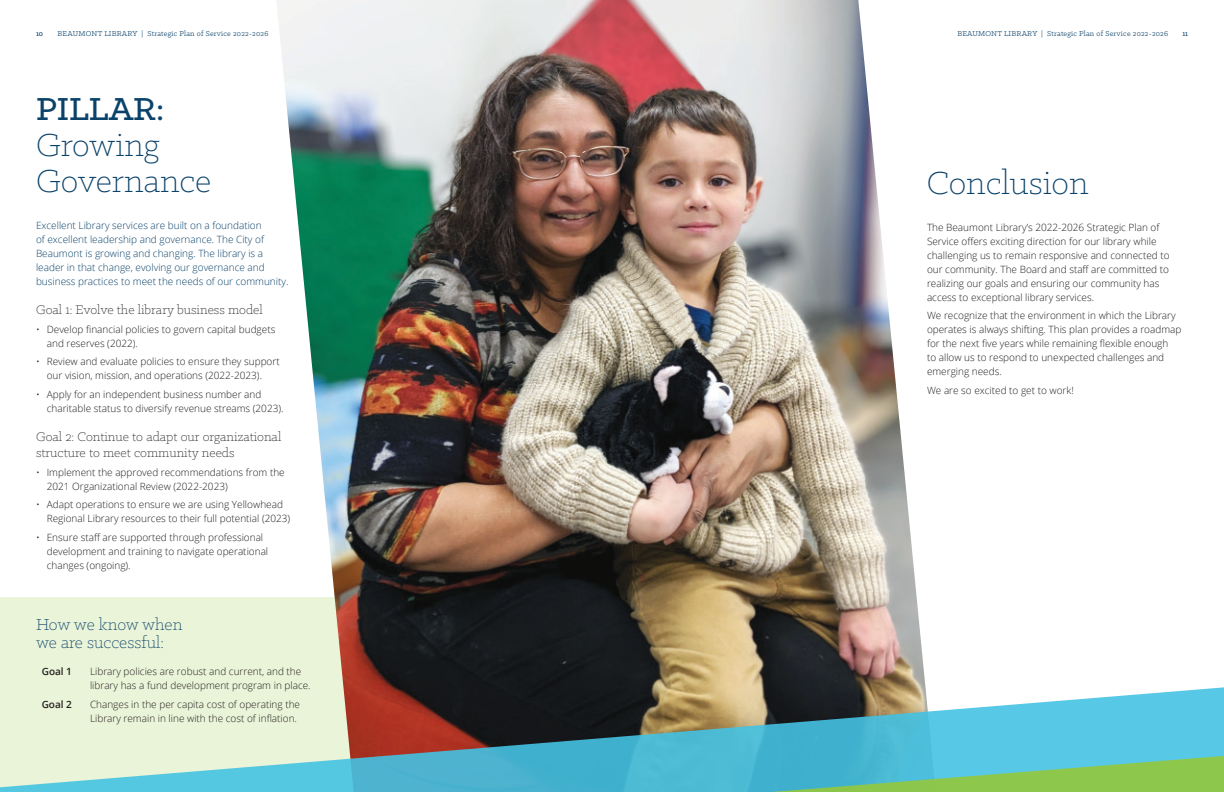
<style>
.page{position:relative;width:1224px;height:792px;background:#fff}
.page>*{position:absolute;margin:0;border:0;box-sizing:border-box;transform-origin:0 0}
.t1{font:300 36px/36px "Klinic Slab";color:#0a426a}
.t2{font:500 36px "Klinic Slab";color:#0a426a}
.t3{font:300 18px/18px "Klinic Slab";color:#0a426a}
.t4{font:300 14px/16px "Klinic Slab";color:#231f20}
.t5{font:300 10px/14px "Open Sans";color:#231f20}
.t6{font:300 10px/14px "Open Sans";color:#0a426a}
.t7{font:600 10px "Open Sans";color:#231f20}
.t8{font:8px "Klinic Slab";letter-spacing:.025em;color:#0a426a}
.t9{font:500 8px "Klinic Slab";color:#0a426a}
</style>
<div class="page">
<div style="left:0;top:598px;width:359px;height:194px;background:#eaf4d8"></div>
<img style="left:276px;top:0;width:650px;height:686px">
<svg style="left:0;top:686px;width:1224px;height:106px"></svg>
<svg style="left:684px;top:749px;width:540px;height:43px;background:#62c0a7"></svg>
<p class="t9" style="left:36px;top:28px;width:9px">10</p>
<p class="t8" style="left:58px;top:28px;width:212px">BEAUMONT LIBRARY | Strategic Plan of Service 2022-2026</p>
<p class="t8" style="left:957px;top:28px;width:212px">BEAUMONT LIBRARY | Strategic Plan of Service 2022-2026</p>
<p class="t9" style="left:1182px;top:28px;width:7px">11</p>
<h1 class="t2" style="left:36px;top:86px;width:130px">PILLAR:</h1>
<h1 class="t1" style="left:36px;top:126px;width:177px">Growing<br>Governance</h1>
<p class="t6" style="left:36px;top:218px;width:254px">Excellent Library services are built on a foundation<br>of excellent leadership and governance. The City of Beaumont is growing and changing. The library is a leader in that change, evolving our governance and business practices to meet the needs of our community.</p>
<h3 class="t4" style="left:36px;top:302px;width:228px">Goal 1: Evolve the library business model</h3>
<p class="t5" style="left:47px;top:322px;width:230px;text-indent:-11px">• Develop financial policies to govern capital budgets and reserves (2022).</p>
<p class="t5" style="left:47px;top:355px;width:234px;text-indent:-11px">• Review and evaluate policies to ensure they support our vision, mission, and operations (2022-2023).</p>
<p class="t5" style="left:47px;top:387px;width:238px;text-indent:-11px">• Apply for an independent business number and charitable status to diversify revenue streams (2023).</p>
<h3 class="t4" style="left:36px;top:429px;width:247px">Goal 2: Continue to adapt our organizational structure to meet community needs</h3>
<p class="t5" style="left:47px;top:465px;width:239px;text-indent:-11px">• Implement the approved recommendations from the<br>2021 Organizational Review (2022-2023)</p>
<p class="t5" style="left:47px;top:498px;width:245px;text-indent:-11px">• Adapt operations to ensure we are using Yellowhead<br>Regional Library resources to their full potential (2023)</p>
<p class="t5" style="left:47px;top:530px;width:223px;text-indent:-11px">• Ensure staff are supported through professional development and training to navigate operational changes (ongoing).</p>
<h2 class="t3" style="left:36px;top:614px;width:148px">How we know when we are successful:</h2>
<p class="t7" style="left:42px;top:665px;width:32px">Goal 1</p>
<p class="t5" style="left:90px;top:664px;width:222px">Library policies are robust and current, and the library has a fund development program in place.</p>
<p class="t7" style="left:42px;top:697px;width:32px">Goal 2</p>
<p class="t5" style="left:90px;top:697px;width:212px">Changes in the per capita cost of operating the<br>Library remain in line with the cost of inflation.</p>
<h1 class="t1" style="left:927px;top:164px;width:163px">Conclusion</h1>
<p class="t5" style="left:927px;top:220px;width:244px">The Beaumont Library’s 2022-2026 Strategic Plan of Service offers exciting direction for our library while challenging us to remain responsive and connected to our community. The Board and staff are committed to realizing our goals and ensuring our community has access to exceptional library services.</p>
<p class="t5" style="left:927px;top:309px;width:256px">We recognize that the environment in which the Library operates is always shifting. This plan provides a roadmap for the next five years while remaining flexible enough<br>to allow us to respond to unexpected challenges and emerging needs.</p>
<p class="t5" style="left:927px;top:383px;width:148px">We are so excited to get to work!</p>
</div>
